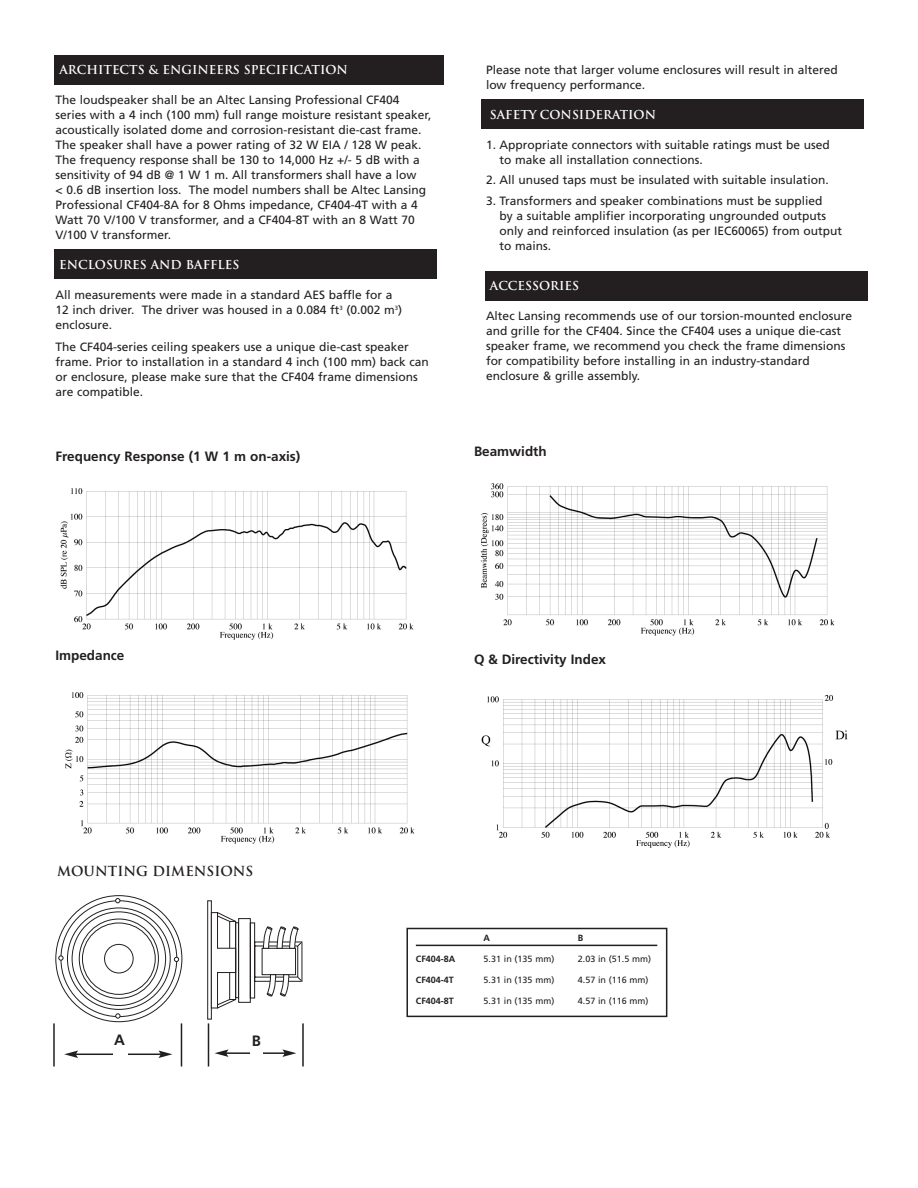
<style>
.page{position:relative;width:918px;height:1188px;background:#fff}
.page>*{position:absolute;margin:0;border:0;box-sizing:border-box;transform-origin:0 0}
.t1{font:700 15px "Frutiger";color:#231f20}
.t2{font:700 13.5px "Frutiger";color:#231f20}
.t3{font:700 13.5px "Trajan";color:#231f20}
.t4{font:12px/15px "Frutiger";color:#231f20}
.t5{font:700 12px "Trajan";color:#fff}
.t6{font:9px "Frutiger";color:#231f20}
.t7{font:700 9px "Frutiger";color:#231f20}
</style>
<div class="page">
<div style="left:485px;top:272px;width:382px;height:29px;background:#231f20"></div>
<div style="left:482px;top:100px;width:382px;height:29px;background:#231f20"></div>
<div style="left:54px;top:250px;width:382px;height:29px;background:#231f20"></div>
<div style="left:54px;top:56px;width:390px;height:29px;background:#231f20"></div>
<svg style="left:56px;top:895px;width:246px;height:127px"></svg>
<img style="left:60px;top:488px;width:354px;height:152px">
<img style="left:65px;top:692px;width:350px;height:152px">
<svg style="left:406px;top:927px;width:262px;height:91px"></svg>
<hr style="left:53px;top:1023px;width:2px;height:44px;background:#231f20">
<hr style="left:181px;top:1023px;width:1px;height:43px;background:#231f20">
<hr style="left:208px;top:1023px;width:1px;height:44px;background:#231f20">
<hr style="left:302px;top:1023px;width:2px;height:44px;background:#231f20">
<hr style="left:75px;top:1054px;width:86px;height:1px;background:#231f20">
<svg style="left:64px;top:1051px;width:14px;height:7px"></svg>
<svg style="left:159px;top:1051px;width:13px;height:7px"></svg>
<hr style="left:226px;top:1052px;width:59px;height:2px;background:#231f20">
<svg style="left:215px;top:1049px;width:13px;height:8px"></svg>
<svg style="left:282px;top:1049px;width:14px;height:8px"></svg>
<div style="left:113px;top:1032px;width:14px;height:24px;background:#fff"></div>
<div style="left:250px;top:1033px;width:13px;height:24px;background:#fff"></div>
<img style="left:480px;top:483px;width:355px;height:153px">
<img style="left:481px;top:694px;width:367px;height:154px">
<p class="t5" style="left:59px;top:63px;width:290px">ARCHITECTS &amp; ENGINEERS SPECIFICATION</p>
<p class="t4" style="left:55px;top:93px;width:377px">The loudspeaker shall be an Altec Lansing Professional CF404 series with a 4 inch (100 mm) full range moisture resistant speaker, acoustically isolated dome and corrosion-resistant die-cast frame.<br>The speaker shall have a power rating of 32 W EIA / 128 W peak.<br>The frequency response shall be 130 to 14,000 Hz +/- 5 dB with a sensitivity of 94 dB @ 1 W 1 m. All transformers shall have a low<br>&lt; 0.6 dB insertion loss. The model numbers shall be Altec Lansing Professional CF404-8A for 8 Ohms impedance, CF404-4T with a 4<br>Watt 70 V/100 V transformer, and a CF404-8T with an 8 Watt 70<br>V/100 V transformer.</p>
<p class="t5" style="left:59px;top:258px;width:182px">ENCLOSURES AND BAFFLES</p>
<p class="t4" style="left:55px;top:288px;width:348px">All measurements were made in a standard AES baffle for a<br>12 inch driver. The driver was housed in a 0.084 ft<sup>3</sup> (0.002 m<sup>3</sup>) enclosure.</p>
<p class="t4" style="left:56px;top:340px;width:375px">The CF404-series ceiling speakers use a unique die-cast speaker frame. Prior to installation in a standard 4 inch (100 mm) back can or enclosure, please make sure that the CF404 frame dimensions are compatible.</p>
<p class="t2" style="left:56px;top:451px;width:246px">Frequency Response (1 W 1 m on-axis)</p>
<p class="t4" style="left:486px;top:63px;width:353px">Please note that larger volume enclosures will result in altered low frequency performance.</p>
<p class="t5" style="left:490px;top:108px;width:168px">SAFETY CONSIDERATION</p>
<p class="t4" style="left:500px;top:138px;width:332px;text-indent:-14px">1. Appropriate connectors with suitable ratings must be used to make all installation connections.</p>
<p class="t4" style="left:486px;top:173px;width:344px">2. All unused taps must be insulated with suitable insulation.</p>
<p class="t4" style="left:500px;top:194px;width:344px;text-indent:-14px">3. Transformers and speaker combinations must be supplied<br>by a suitable amplifier incorporating ungrounded outputs only and reinforced insulation (as per IEC60065) from output to mains.</p>
<p class="t5" style="left:490px;top:279px;width:91px">ACCESSORIES</p>
<p class="t4" style="left:486px;top:310px;width:368px">Altec Lansing recommends use of our torsion-mounted enclosure and grille for the CF404. Since the CF404 uses a unique die-cast speaker frame, we recommend you check the frame dimensions for compatibility before installing in an industry-standard enclosure &amp; grille assembly.</p>
<p class="t2" style="left:474px;top:446px;width:74px">Beamwidth</p>
<p class="t2" style="left:56px;top:650px;width:70px">Impedance</p>
<p class="t2" style="left:474px;top:654px;width:134px">Q &amp; Directivity Index</p>
<p class="t3" style="left:57px;top:863px;width:198px">MOUNTING DIMENSIONS</p>
<p class="t7" style="left:484px;top:934px;width:8px">A</p>
<p class="t7" style="left:578px;top:934px;width:7px">B</p>
<p class="t1" style="left:114px;top:1034px;width:12px">A</p>
<p class="t1" style="left:252px;top:1035px;width:11px">B</p>
<p class="t7" style="left:416px;top:955px;width:41px">CF404-8A</p>
<p class="t6" style="left:484px;top:955px;width:72px">5.31 in (135 mm)</p>
<p class="t6" style="left:578px;top:955px;width:75px">2.03 in (51.5 mm)</p>
<p class="t7" style="left:416px;top:976px;width:40px">CF404-4T</p>
<p class="t6" style="left:484px;top:976px;width:72px">5.31 in (135 mm)</p>
<p class="t6" style="left:578px;top:976px;width:72px">4.57 in (116 mm)</p>
<p class="t7" style="left:416px;top:997px;width:40px">CF404-8T</p>
<p class="t6" style="left:484px;top:997px;width:72px">5.31 in (135 mm)</p>
<p class="t6" style="left:578px;top:997px;width:72px">4.57 in (116 mm)</p>
</div>
